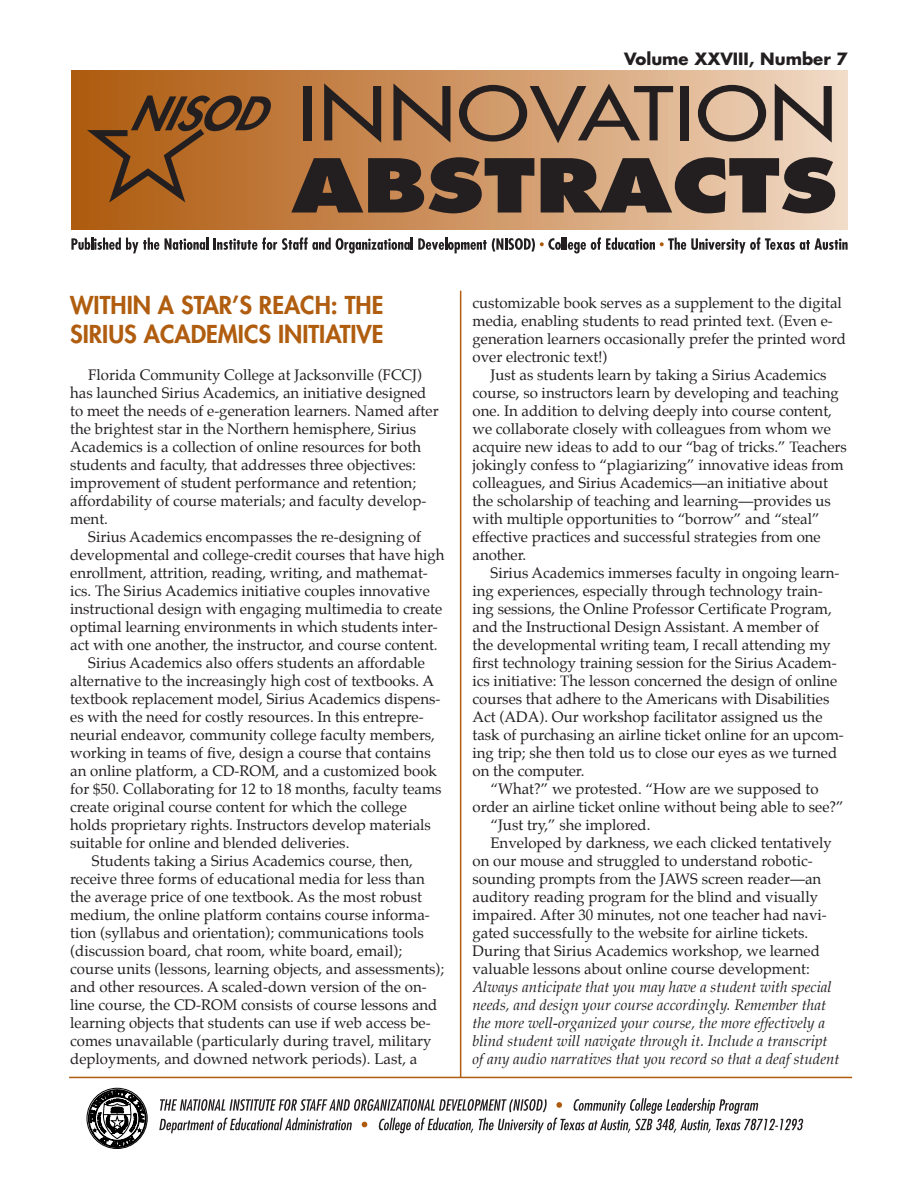
<style>
.page{position:relative;width:918px;height:1188px;background:#fff}
.page>*{position:absolute;margin:0;border:0;box-sizing:border-box;transform-origin:0 0}
.t1{font:800 24px/28.8px "Futura";color:#b05d0f}
.t2{font:700 16.5px "Futura";color:#231f20}
.IA_Text{font:15px/18px "Palatino";color:#231f20}
.s1{font-style:italic}
</style>
<div class="page">
<div style="left:72px;top:70px;width:775px;height:159px;background:linear-gradient(to right,#ad570a,#efd5c0)"></div>
<svg style="left:71px;top:238px;width:88px;height:15px"></svg>
<svg style="left:165px;top:238px;width:43px;height:12px"></svg>
<svg style="left:214px;top:237px;width:634px;height:16px"></svg>
<svg style="left:78px;top:96px;width:195px;height:114px;background:#9b5b22"></svg>
<div style="left:303px;top:86px;width:8px;height:54px;background:#231f20"></div>
<svg style="left:324px;top:83px;width:57px;height:60px;background:#8a5f3b"></svg>
<svg style="left:393px;top:83px;width:57px;height:60px;background:#8f6645"></svg>
<svg style="left:459px;top:84px;width:214px;height:59px;background:#a27e60"></svg>
<div style="left:681px;top:86px;width:8px;height:54px;background:#231f20"></div>
<svg style="left:698px;top:85px;width:68px;height:57px;background:#a8907c"></svg>
<svg style="left:775px;top:83px;width:57px;height:60px;background:#a49283"></svg>
<svg style="left:291px;top:157px;width:243px;height:56px;background:#5c4433"></svg>
<svg style="left:541px;top:157px;width:294px;height:56px;background:#63544a"></svg>
<hr style="left:460px;top:291px;width:1px;height:786px;background:#b05d0f">
<svg style="left:159px;top:1098px;width:644px;height:35px"></svg>
<svg style="left:87px;top:1087px;width:61px;height:62px"></svg>
<hr style="left:69px;top:1077px;width:783px;height:1px;background:#b05d0f">
<p class="t2" style="left:624px;top:48px;width:225px">Volume XXVIII, Number 7</p>
<p class="t1" style="left:70px;top:291px;width:315px">WITHIN A STAR’S REACH: THE<br>SIRIUS ACADEMICS INITIATIVE</p>
<p class="IA_Text" style="left:70px;top:367px;width:370px;text-indent:18px">Florida Community College at Jacksonville (FCCJ) has launched Sirius Academics, an initiative designed to meet the needs of e-generation learners. Named after the brightest star in the Northern hemisphere, Sirius Academics is a collection of online resources for both students and faculty, that addresses three objectives: improvement of student performance and retention; affordability of course materials; and faculty develop&shy;ment.</p>
<p class="IA_Text" style="left:70px;top:529px;width:376px;text-indent:18px">Sirius Academics encompasses the re-designing of developmental and college-credit courses that have high enrollment, attrition, reading, writing, and mathemat&shy;ics. The Sirius Academics initiative couples innovative instructional design with engaging multimedia to create optimal learning environments in which students inter&shy;act with one another, the instructor, and course content.</p>
<p class="IA_Text" style="left:70px;top:655px;width:373px;text-indent:18px">Sirius Academics also offers students an affordable alternative to the increasingly high cost of textbooks. A textbook replacement model, Sirius Academics dispens&shy;es with the need for costly resources. In this entrepre&shy;neurial endeavor, community college faculty members, working in teams of five, design a course that contains an online platform, a CD-ROM, and a customized book for $50. Collaborating for 12 to 18 months, faculty teams create original course content for which the college holds proprietary rights. Instructors develop materials suitable for online and blended deliveries.</p>
<p class="IA_Text" style="left:70px;top:853px;width:376px;text-indent:22px">Students taking a Sirius Academics course, then, receive three forms of educational media for less than the average price of one textbook. As the most robust medium, the online platform contains course informa&shy;tion (syllabus and orientation); communications tools (discussion board, chat room, white board, email); course units (lessons, learning objects, and assessments); and other resources. A scaled-down version of the on&shy;line course, the CD-ROM consists of course lessons and learning objects that students can use if web access be&shy;comes unavailable (particularly during travel, military deployments, and downed network periods). Last, a</p>
<p class="IA_Text" style="left:472px;top:295px;width:375px">customizable book serves as a supplement to the digital media, enabling students to read printed text. (Even e&shy;generation learners occasionally prefer the printed word over electronic text!)</p>
<p class="IA_Text" style="left:472px;top:367px;width:376px;text-indent:18px">Just as students learn by taking a Sirius Academics course, so instructors learn by developing and teaching one. In addition to delving deeply into course content, we collaborate closely with colleagues from whom we acquire new ideas to add to our “bag of tricks.” Teachers jokingly confess to “plagiarizing” innovative ideas from colleagues, and Sirius Academics—an initiative about the scholarship of teaching and learning—provides us with multiple opportunities to “borrow” and “steal” effective practices and successful strategies from one another.</p>
<p class="IA_Text" style="left:472px;top:565px;width:373px;text-indent:18px">Sirius Academics immerses faculty in ongoing learn&shy;ing experiences, especially through technology train&shy;ing sessions, the Online Professor Certificate Program, and the Instructional Design Assistant. A member of<br>the developmental writing team, I recall attending my first technology training session for the Sirius Academ&shy;ics initiative: The lesson concerned the design of online courses that adhere to the Americans with Disabilities Act (ADA). Our workshop facilitator assigned us the task of purchasing an airline ticket online for an upcom&shy;ing trip; she then told us to close our eyes as we turned on the computer.</p>
<p class="IA_Text" style="left:472px;top:781px;width:373px;text-align:center">“What?” we protested. “How are we supposed to<br>order an airline ticket online without being able to see?”</p>
<p class="IA_Text" style="left:490px;top:817px;width:161px">“Just try,” she implored.</p>
<p class="IA_Text" style="left:472px;top:835px;width:369px;text-indent:18px">Enveloped by darkness, we each clicked tentatively on our mouse and struggled to understand robotic&shy;sounding prompts from the JAWS screen reader—an auditory reading program for the blind and visually impaired. After 30 minutes, not one teacher had navi&shy;gated successfully to the website for airline tickets.<br>During that Sirius Academics workshop, we learned valuable lessons about online course development:<br><span class="s1">Always anticipate that you may have a student with special needs, and design your course accordingly. Remember that the more well-organized your course, the more effectively a blind student will navigate through it. Include a transcript of any audio narratives that you record so that a deaf student</span></p>
</div>
